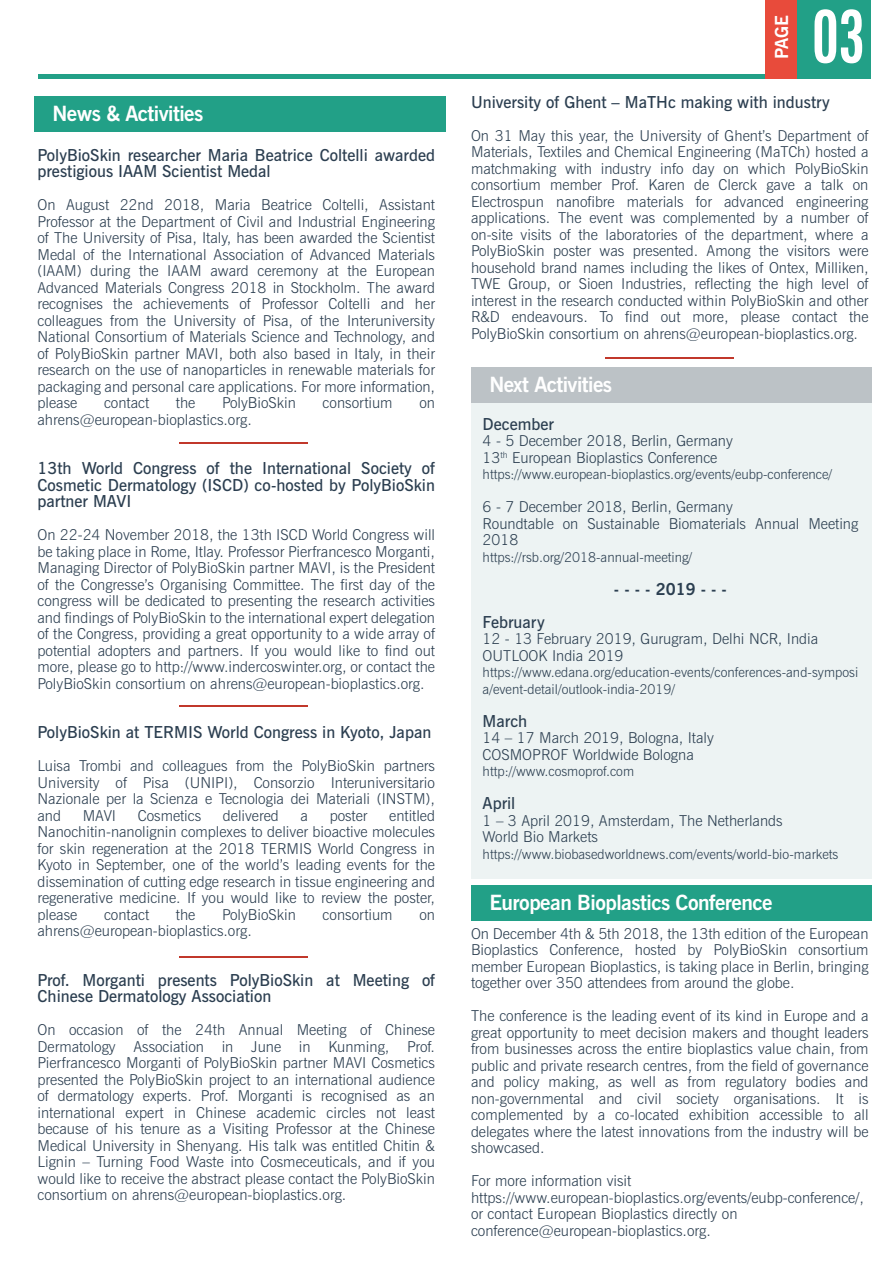
<style>
.page{position:relative;width:893px;height:1263px;background:#fff}
.page>*{position:absolute;margin:0;border:0;box-sizing:border-box;transform-origin:0 0}
.t1{font:700 extra-condensed 72px "News Gothic BT";color:#fff}
.t2{font:700 21px "News Gothic BT";letter-spacing:-.025em;color:#fff}
.t3{font:700 18px "News Gothic BT";color:#fff}
.t4{font:600 16.5px/16.5px "News Gothic BT";color:#2b3e50}
.t5{font:700 16.5px "News Gothic BT";color:#2b3e50}
.t6{font:300 15px/16.5px "News Gothic BT";color:#2b3e50;text-align:justify}
.t7{font:300 13.5px/16.5px "News Gothic BT";color:#2b3e50}
</style>
<div class="page">
<div style="left:38px;top:74px;width:833px;height:5px;background:#22a087"></div>
<div style="left:766px;top:0;width:105px;height:79px;background:#e84b3b"></div>
<div style="left:798px;top:0;width:73px;height:79px;background:#22a087"></div>
<div style="left:34px;top:96px;width:411px;height:36px;background:#22a087"></div>
<div style="left:471px;top:885px;width:400px;height:36px;background:#22a087"></div>
<div style="left:471px;top:367px;width:400px;height:511px;background:#edf3f3"></div>
<div style="left:471px;top:367px;width:400px;height:36px;background:#bcc2c6"></div>
<hr style="left:180px;top:442px;width:128px;height:2px;background:#c1382b">
<hr style="left:180px;top:706px;width:128px;height:1px;background:#c1382b">
<hr style="left:180px;top:956px;width:128px;height:2px;background:#c1382b">
<hr style="left:605px;top:357px;width:128px;height:2px;background:#c1382b">
<h2 class="t2" style="left:52px;top:101px;width:152px">News &amp; Activities</h2>
<p class="t4" style="left:38px;top:147px;width:399px">PolyBioSkin researcher Maria Beatrice Coltelli awarded prestigious IAAM Scientist Medal</p>
<p class="t6" style="left:38px;top:197px;width:399px">On August 22nd 2018, Maria Beatrice Coltelli, Assistant Professor at the Department of Civil and Industrial Engineering of The University of Pisa, Italy, has been awarded the Scientist Medal of the International Association of Advanced Materials (IAAM) during the IAAM award ceremony at the European Advanced Materials Congress 2018 in Stockholm. The award recognises the achievements of Professor Coltelli and her colleagues from the University of Pisa, of the Interuniversity National Consortium of Materials Science and Technology, and of PolyBioSkin partner MAVI, both also based in Italy, in their research on the use of nanoparticles in renewable materials for packaging and personal care applications. For more information, please</p>
<p class="t6" style="left:104px;top:395px;width:47px">contact</p>
<p class="t6" style="left:176px;top:395px;width:21px">the</p>
<p class="t6" style="left:222px;top:395px;width:75px">PolyBioSkin</p>
<p class="t6" style="left:323px;top:395px;width:71px">consortium</p>
<p class="t6" style="left:419px;top:395px;width:17px">on</p>
<p class="t6" style="left:38px;top:411px;width:216px">ahrens@european-bioplastics.org.</p>
<p class="t4" style="left:38px;top:460px;width:399px;text-align:justify">13th World Congress of the International Society of Cosmetic Dermatology (ISCD) co-hosted by PolyBioSkin partner MAVI</p>
<p class="t6" style="left:38px;top:527px;width:399px">On 22-24 November 2018, the 13th ISCD World Congress will be taking place in Rome, Itlay. Professor Pierfrancesco Morganti, Managing Director of PolyBioSkin partner MAVI, is the President of the Congresse’s Organising Committee. The first day of the congress will be dedicated to presenting the research activities and findings of PolyBioSkin to the international expert delegation of the Congress, providing a great opportunity to a wide array of potential adopters and partners. If you would like to find out more, please go to http://www.indercoswinter.org, or contact the PolyBioSkin consortium on ahrens@european-bioplastics.org.</p>
<p class="t4" style="left:38px;top:724px;width:395px">PolyBioSkin at TERMIS World Congress in Kyoto, Japan</p>
<p class="t6" style="left:38px;top:758px;width:399px">Luisa Trombi and colleagues from the PolyBioSkin partners University of Pisa (UNIPI), Consorzio Interuniversitario Nazionale per la Scienza e Tecnologia dei Materiali (INSTM), and</p>
<p class="t6" style="left:83px;top:807px;width:35px">MAVI</p>
<p class="t6" style="left:138px;top:807px;width:65px">Cosmetics</p>
<p class="t6" style="left:223px;top:807px;width:57px">delivered</p>
<p class="t6" style="left:301px;top:807px;width:9px">a</p>
<p class="t6" style="left:330px;top:807px;width:39px">poster</p>
<p class="t6" style="left:38px;top:807px;width:399px;text-indent:352px">entitled Nanochitin-nanolignin complexes to deliver bioactive molecules for skin regeneration at the 2018 TERMIS World Congress in Kyoto in September, one of the world’s leading events for the dissemination of cutting edge research in tissue engineering and regenerative medicine. If you would like to review the poster, please</p>
<p class="t6" style="left:104px;top:906px;width:47px">contact</p>
<p class="t6" style="left:176px;top:906px;width:21px">the</p>
<p class="t6" style="left:222px;top:906px;width:75px">PolyBioSkin</p>
<p class="t6" style="left:323px;top:906px;width:71px">consortium</p>
<p class="t6" style="left:419px;top:906px;width:17px">on</p>
<p class="t6" style="left:38px;top:923px;width:216px">ahrens@european-bioplastics.org.</p>
<p class="t4" style="left:38px;top:972px;width:399px">Prof. Morganti presents PolyBioSkin at Meeting of<br>Chinese Dermatology Association</p>
<p class="t6" style="left:38px;top:1022px;width:399px">On occasion of the 24th Annual Meeting of Chinese Dermatology Association in June in Kunming, Prof.<br>Pierfrancesco Morganti of PolyBioSkin partner MAVI Cosmetics presented the PolyBioSkin project to an international audience of dermatology experts. Prof. Morganti is recognised as an international expert in Chinese academic circles not least because of his tenure as a Visiting Professor at the Chinese Medical University in Shenyang. His talk was entitled Chitin &amp; Lignin – Turning Food Waste into Cosmeceuticals, and if you would like to receive the abstract please contact the PolyBioSkin consortium on ahrens@european-bioplastics.org.</p>
<p class="t3" style="left:771px;top:59px;width:45px;rotate:-90deg">PAGE</p>
<h1 class="t1" style="left:811px;top:-7px;width:57px">03</h1>
<p class="t4" style="left:471px;top:94px;width:360px">University of Ghent – MaTHc making with industry</p>
<p class="t6" style="left:471px;top:127px;width:399px">On 31 May this year, the University of Ghent’s Department of Materials, Textiles and Chemical Engineering (MaTCh) hosted a matchmaking with industry info day on which PolyBioSkin consortium member Prof. Karen de Clerck gave a talk on Electrospun nanofibre materials for advanced engineering applications. The event was complemented by a number of on-site visits of the laboratories of the department, where a PolyBioSkin poster was presented. Among the visitors were household brand names including the likes of Ontex, Milliken, TWE Group, or Sioen Industries, reflecting the high level of interest in the research conducted within PolyBioSkin and other R&amp;D endeavours. To find out more, please contact the PolyBioSkin consortium on ahrens@european-bioplastics.org.</p>
<h2 class="t2" style="left:489px;top:372px;width:124px">Next Activities</h2>
<p class="t4" style="left:483px;top:415px;width:73px">December</p>
<p class="t6" style="left:483px;top:432px;width:252px">4 - 5 December 2018, Berlin, Germany<br>13<sup>th</sup> European Bioplastics Conference</p>
<p class="t7" style="left:483px;top:466px;width:351px">https://www.european-bioplastics.org/events/eubp-conference/</p>
<p class="t6" style="left:483px;top:498px;width:377px;text-align:left">6 - 7 December 2018, Berlin, Germany<br>Roundtable on Sustainable Biomaterials Annual Meeting<br>2018</p>
<p class="t7" style="left:483px;top:548px;width:211px">https://rsb.org/2018-annual-meeting/</p>
<p class="t5" style="left:614px;top:579px;width:115px">- - - - 2019 - - -</p>
<p class="t4" style="left:483px;top:613px;width:64px">February</p>
<p class="t6" style="left:483px;top:630px;width:337px">12 - 13 February 2019, Gurugram, Delhi NCR, India<br>OUTLOOK India 2019</p>
<p class="t7" style="left:483px;top:664px;width:377px">https://www.edana.org/education-events/conferences-and-symposi a/event-detail/outlook-india-2019/</p>
<p class="t4" style="left:483px;top:712px;width:46px">March</p>
<p class="t6" style="left:483px;top:729px;width:233px">14 – 17 March 2019, Bologna, Italy<br>COSMOPROF Worldwide Bologna</p>
<p class="t7" style="left:483px;top:763px;width:153px">http://www.cosmoprof.com</p>
<p class="t4" style="left:483px;top:795px;width:34px">April</p>
<p class="t6" style="left:483px;top:812px;width:301px">1 – 3 April 2019, Amsterdam, The Netherlands<br>World Bio Markets</p>
<p class="t7" style="left:483px;top:845px;width:357px">https://www.biobasedworldnews.com/events/world-bio-markets</p>
<h2 class="t2" style="left:489px;top:889px;width:285px">European Bioplastics Conference</h2>
<p class="t6" style="left:471px;top:925px;width:399px">On December 4th &amp; 5th 2018, the 13th edition of the European Bioplastics Conference, hosted by PolyBioSkin consortium member European Bioplastics, is taking place in Berlin, bringing together over 350 attendees from around the globe.</p>
<p class="t6" style="left:471px;top:1007px;width:399px">The conference is the leading event of its kind in Europe and a great opportunity to meet decision makers and thought leaders from businesses across the entire bioplastics value chain, from public and private research centres, from the field of governance and policy making, as well as from regulatory bodies and non-governmental and civil society organisations. It is complemented by a co-located exhibition accessible to all delegates where the latest innovations from the industry will be showcased.</p>
<p class="t6" style="left:471px;top:1172px;width:394px;text-align:left">For more information visit https://www.european-bioplastics.org/events/eubp-conference/, or contact European Bioplastics directly on conference@european-bioplastics.org.</p>
</div>
